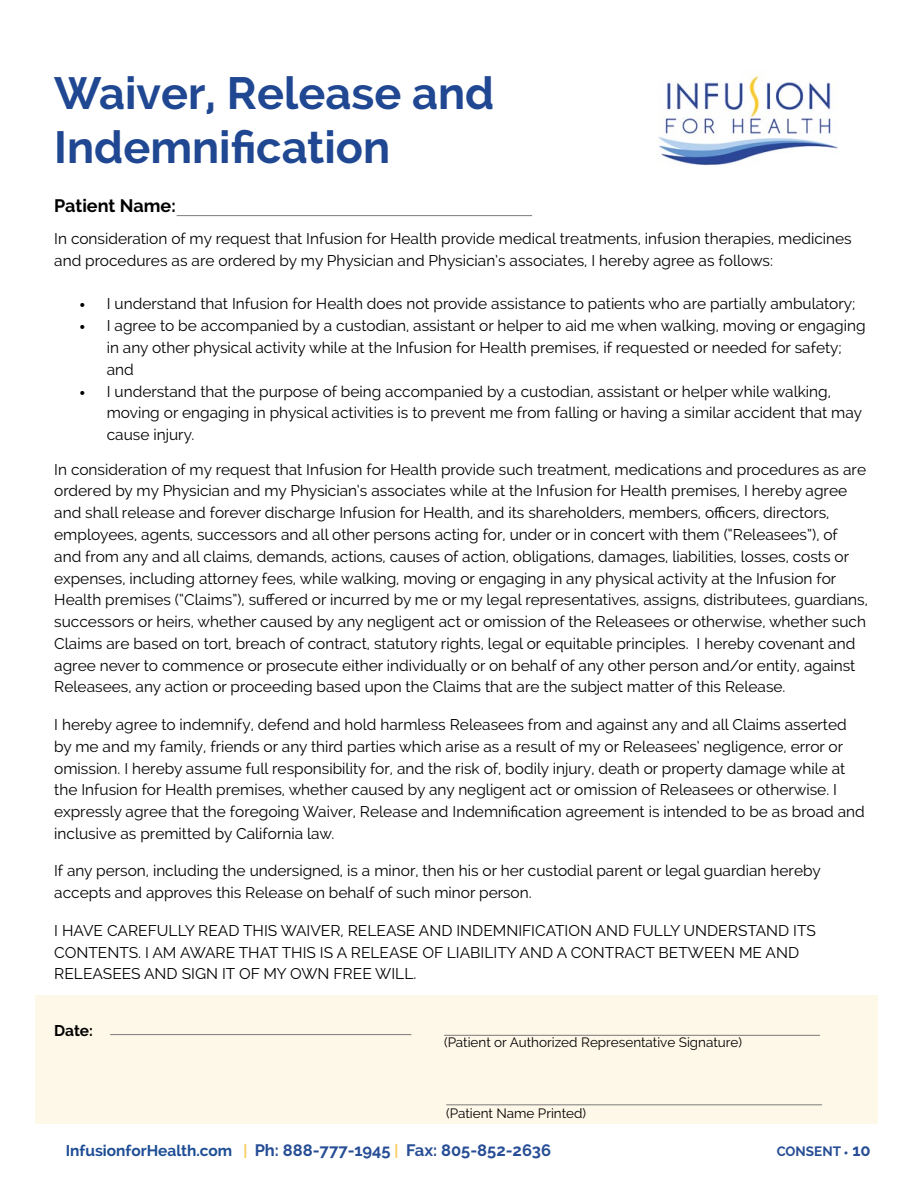
<style>
.page{position:relative;width:918px;height:1188px;background:#fff}
.page>*{position:absolute;margin:0;border:0;box-sizing:border-box;transform-origin:0 0}
.t1{font:700 45px/54px "Raleway";color:#204792}
.t2{font:700 18px "Raleway";color:#000}
.t3{font:700 16.5px "Raleway";color:#264d95}
.t4{font:15.45px/21.8px "Raleway";color:#000}
.t5{font:700 15.45px "Raleway";color:#000}
.t6{font:13.5px "Raleway";color:#000}
.t7{font:700 13.5px "Raleway";color:#264d95}
.s1{font-family:"Myriad Pro";font-weight:700}
.s2{font-size:15.45px;color:#1d4d95}
.s3{font-size:15.45px;color:#f9ce64}
.s4{font-family:"Alegreya";font-weight:400}
.s5{font-size:16.5px}
</style>
<div class="page">
<div style="left:36px;top:995px;width:842px;height:129px;background:#fef8e8"></div>
<hr style="left:110px;top:1034px;width:301px;height:1px;background:#7a7a7a">
<hr style="left:444px;top:1035px;width:376px;height:1px;background:#7a7a7a">
<hr style="left:446px;top:1104px;width:376px;height:1px;background:#7a7a7a">
<img style="left:658px;top:75px;width:180px;height:91px">
<hr style="left:177px;top:215px;width:355px;height:1px;background:#7a7a7a">
<h1 class="t1" style="left:54px;top:66px;width:442px">Waiver, Release and<br>Indemnification</h1>
<p class="t2" style="left:54px;top:195px;width:123px">Patient Name:</p>
<p class="t4" style="left:54px;top:228px;width:799px">In consideration of my request that Infusion for Health provide medical treatments, infusion therapies, medicines and procedures as are ordered by my Physician and Physician’s associates, I hereby agree as follows:</p>
<p class="t4" style="left:80px;top:293px;width:777px"><span class="s1">•</span> I understand that Infusion for Health does not provide assistance to patients who are partially ambulatory;</p>
<p class="t4" style="left:107px;top:315px;width:760px;text-indent:-27px"><span class="s1">•</span> I agree to be accompanied by a custodian, assistant or helper to aid me when walking, moving or engaging in any other physical activity while at the Infusion for Health premises, if requested or needed for safety; and</p>
<p class="t4" style="left:107px;top:380px;width:757px;text-indent:-27px"><span class="s1">•</span> I understand that the purpose of being accompanied by a custodian, assistant or helper while walking, moving or engaging in physical activities is to prevent me from falling or having a similar accident that may cause injury.</p>
<p class="t4" style="left:54px;top:458px;width:815px">In consideration of my request that Infusion for Health provide such treatment, medications and procedures as are ordered by my Physician and my Physician’s associates while at the Infusion for Health premises, I hereby agree and shall release and forever discharge Infusion for Health, and its shareholders, members, officers, directors, employees, agents, successors and all other persons acting for, under or in concert with them (“Releasees”), of and from any and all claims, demands, actions, causes of action, obligations, damages, liabilities, losses, costs or expenses, including attorney fees, while walking, moving or engaging in any physical activity at the Infusion for Health premises (“Claims”), suffered or incurred by me or my legal representatives, assigns, distributees, guardians, successors or heirs, whether caused by any negligent act or omission of the Releasees or otherwise, whether such Claims are based on tort, breach of contract, statutory rights, legal or equitable principles. I hereby covenant and agree never to commence or prosecute either individually or on behalf of any other person and/or entity, against Releasees, any action or proceeding based upon the Claims that are the subject matter of this Release.</p>
<p class="t4" style="left:54px;top:714px;width:812px">I hereby agree to indemnify, defend and hold harmless Releasees from and against any and all Claims asserted by me and my family, friends or any third parties which arise as a result of my or Releasees’ negligence, error or omission. I hereby assume full responsibility for, and the risk of, bodily injury, death or property damage while at the Infusion for Health premises, whether caused by any negligent act or omission of Releasees or otherwise. I expressly agree that the foregoing Waiver, Release and Indemnification agreement is intended to be as broad and inclusive as premitted by California law.</p>
<p class="t4" style="left:54px;top:860px;width:768px">If any person, including the undersigned, is a minor, then his or her custodial parent or legal guardian hereby accepts and approves this Release on behalf of such minor person.</p>
<p class="t4" style="left:54px;top:919px;width:763px">I HAVE CAREFULLY READ THIS WAIVER, RELEASE AND INDEMNIFICATION AND FULLY UNDERSTAND ITS<br>CONTENTS. I AM AWARE THAT THIS IS A RELEASE OF LIABILITY AND A CONTRACT BETWEEN ME AND<br>RELEASEES AND SIGN IT OF MY OWN FREE WILL.</p>
<p class="t5" style="left:54px;top:1021px;width:40px">Date:</p>
<p class="t6" style="left:444px;top:1035px;width:299px">(Patient or Authorized Representative Signature)</p>
<p class="t6" style="left:446px;top:1105px;width:141px">(Patient Name Printed)</p>
<p class="t3" style="left:66px;top:1140px;width:487px"><span class="s2">InfusionforHealth.com</span> <span class="s3">|</span> Ph: 888-777-1945 <span class="s3">|</span> Fax: 805-852-2636</p>
<p class="t7" style="left:777px;top:1143px;width:96px">CONSENT <span class="s4">•</span> <span class="s5">10</span></p>
</div>
